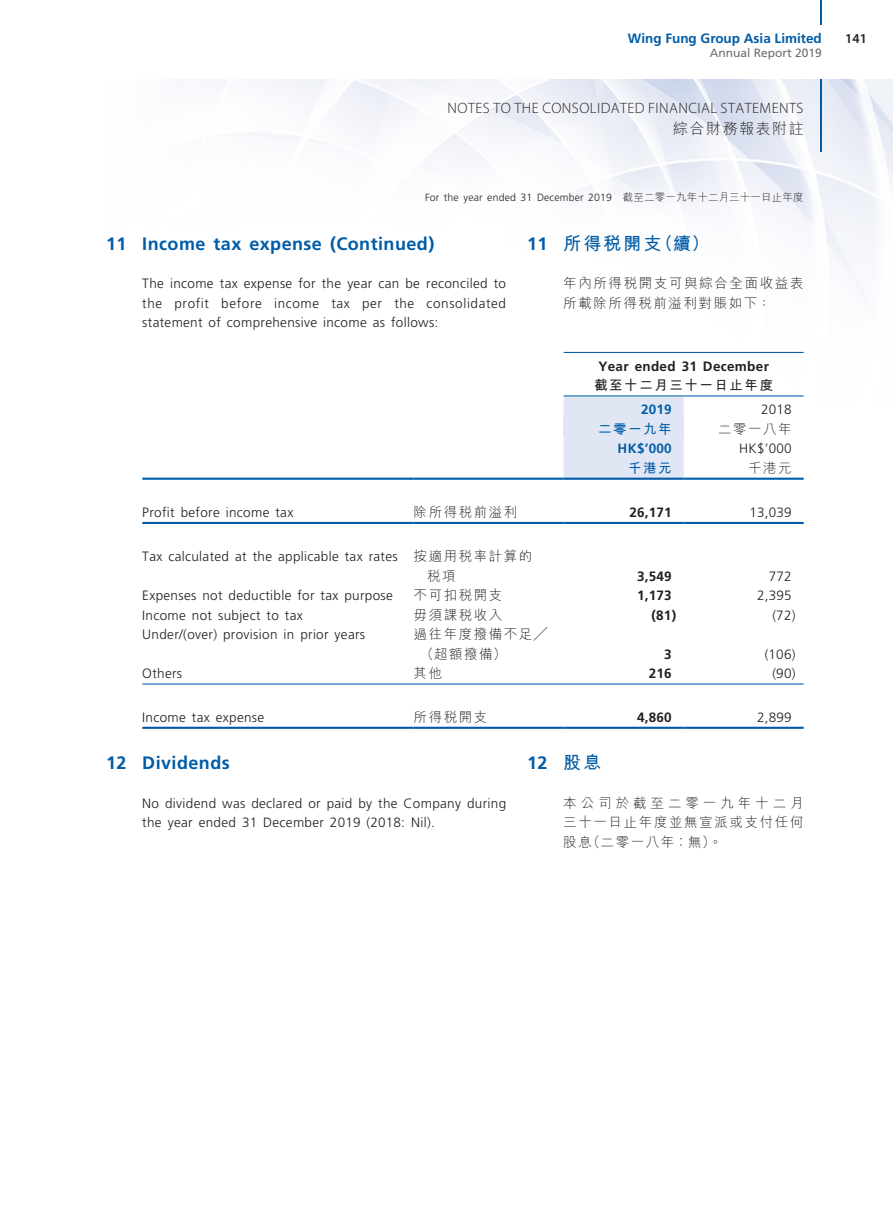
<style>
.page{position:relative;width:893px;height:1212px;background:#fff}
.page>*{position:absolute;margin:0;border:0;box-sizing:border-box;transform-origin:0 0}
._03_H1{font:700 18px "Frutiger LT Std";letter-spacing:.025em;color:#015ca7}
._03_H1-2{font:700 18px "M Hei HK";letter-spacing:.115em;color:#015ca7}
.t1{font:300 15px "Myriad Pro";letter-spacing:.03em;color:#231f20}
.t2{font:300 15px "M Hei HK";letter-spacing:.1em;color:#231f20}
._12___P2{font:300 13.5px/19.5px "Frutiger LT Std";letter-spacing:.025em;color:#231f20;text-align:justify}
._15_Table_Stub{font:300 13.5px "Frutiger LT Std";letter-spacing:.025em;color:#231f20}
._12___P2-2{font:300 13.5px/19.5px "M Hei HK";letter-spacing:.12em;color:#231f20}
._15_Table_Stub-2{font:300 13.5px/19.5px "M Hei HK";letter-spacing:.115em;color:#231f20}
._01_Body_Text{font:700 13.5px "Frutiger LT Std";letter-spacing:.025em;color:#231f20}
._01_Body_Text-2{font:300 13.5px "Frutiger LT Std";letter-spacing:.015em;color:#231f20}
._01_Body_Text-3{font:700 13.5px "Frutiger LT Std";color:#015ca7}
._01_Body_Text-4{font:700 13.5px "M Hei HK";letter-spacing:.115em;color:#231f20}
._01_Body_Text-5{font:700 13.5px "M Hei HK";letter-spacing:.115em;color:#015ca7}
._01_Body_Text-6{font:300 13.5px "M Hei HK";letter-spacing:.115em;color:#231f20}
.t3{font:600 13.5px "Myriad Pro";color:#231f20}
.t4{font:12px "Frutiger LT Std";color:#6c6d70}
.t5{font:300 10.5px "Frutiger LT Std";letter-spacing:.015em;color:#231f20}
.s1{font-family:"M Hei HK"}
.s2{font-family:"Frutiger LT Std"}
</style>
<div class="page">
<img style="left:142px;top:80px;width:751px;height:647px">
<hr style="left:821px;top:80px;width:1px;height:72px;background:#015ca7">
<svg style="left:821px;top:0;width:1px;height:24px"></svg>
<div style="left:564px;top:396px;width:120px;height:82px;background:#e0e6f3"></div>
<div style="left:564px;top:416px;width:120px;height:19px;background:#e0e6f3"></div>
<hr style="left:564px;top:352px;width:240px;height:1px;background:#015ca7">
<hr style="left:564px;top:395px;width:120px;height:1px;background:#015ca7">
<hr style="left:684px;top:395px;width:120px;height:1px;background:#015ca7">
<hr style="left:142px;top:478px;width:272px;height:2px;background:#015ca7">
<hr style="left:414px;top:478px;width:150px;height:2px;background:#015ca7">
<hr style="left:564px;top:478px;width:120px;height:2px;background:#015ca7">
<hr style="left:684px;top:478px;width:120px;height:2px;background:#015ca7">
<hr style="left:142px;top:522px;width:272px;height:2px;background:#015ca7">
<hr style="left:414px;top:522px;width:150px;height:2px;background:#015ca7">
<hr style="left:564px;top:522px;width:120px;height:2px;background:#015ca7">
<hr style="left:684px;top:522px;width:120px;height:2px;background:#015ca7">
<hr style="left:142px;top:683px;width:272px;height:1px;background:#015ca7">
<hr style="left:414px;top:683px;width:150px;height:1px;background:#015ca7">
<hr style="left:564px;top:683px;width:120px;height:1px;background:#015ca7">
<hr style="left:684px;top:683px;width:120px;height:1px;background:#015ca7">
<hr style="left:142px;top:727px;width:272px;height:2px;background:#015ca7">
<hr style="left:414px;top:727px;width:150px;height:2px;background:#015ca7">
<hr style="left:564px;top:727px;width:120px;height:2px;background:#015ca7">
<hr style="left:684px;top:727px;width:120px;height:2px;background:#015ca7">
<p class="_01_Body_Text-3" style="left:628px;top:30px;width:196px">Wing Fung Group Asia Limited</p>
<p class="t4" style="left:710px;top:46px;width:114px">Annual Report 2019</p>
<p class="t1" style="left:447px;top:99px;width:357px">NOTES TO THE CONSOLIDATED FINANCIAL STATEMENTS</p>
<p class="t2" style="left:673px;top:118px;width:132px">綜合財務報表附註</p>
<p class="t5" style="left:425px;top:191px;width:380px">For the year ended 31 December 2019 <span class="s1">截至二零一九年十二月三十一日止年度</span></p>
<p class="_03_H1" style="left:106px;top:233px;width:329px">11 Income tax expense (Continued)</p>
<p class="_12___P2" style="left:142px;top:274px;width:365px">The income tax expense for the year can be reconciled to the profit before income tax per the consolidated statement of comprehensive income as follows:</p>
<p class="_03_H1-2" style="left:527px;top:230px;width:184px"><span class="s2">11</span> 所得稅開支（續）</p>
<p class="_12___P2-2" style="left:563px;top:273px;width:242px">年內所得稅開支可與綜合全面收益表所載除所得稅前溢利對賬如下：</p>
<p class="_01_Body_Text" style="left:598px;top:358px;width:172px">Year ended 31 December</p>
<p class="_01_Body_Text-4" style="left:594px;top:375px;width:180px">截至十二月三十一日止年度</p>
<p class="_01_Body_Text-3" style="left:641px;top:402px;width:32px">2019</p>
<p class="_01_Body_Text-2" style="left:761px;top:402px;width:32px">2018</p>
<p class="_01_Body_Text-5" style="left:598px;top:419px;width:75px">二零一九年</p>
<p class="_01_Body_Text-6" style="left:718px;top:419px;width:75px">二零一八年</p>
<p class="_01_Body_Text-3" style="left:618px;top:441px;width:56px">HK$’000</p>
<p class="_01_Body_Text-2" style="left:739px;top:441px;width:54px">HK$’000</p>
<p class="_01_Body_Text-5" style="left:628px;top:458px;width:45px">千港元</p>
<p class="_01_Body_Text-6" style="left:748px;top:458px;width:45px">千港元</p>
<p class="_15_Table_Stub" style="left:142px;top:505px;width:153px">Profit before income tax</p>
<p class="_15_Table_Stub-2" style="left:414px;top:502px;width:105px">除所得稅前溢利</p>
<p class="_01_Body_Text" style="left:629px;top:504px;width:44px">26,171</p>
<p class="_01_Body_Text-2" style="left:749px;top:505px;width:44px">13,039</p>
<p class="_15_Table_Stub" style="left:142px;top:549px;width:257px">Tax calculated at the applicable tax rates</p>
<p class="_15_Table_Stub-2" style="left:427px;top:546px;width:107px;text-indent:-14px">按適用稅率計算的稅項</p>
<p class="_01_Body_Text" style="left:637px;top:568px;width:36px">3,549</p>
<p class="_01_Body_Text-2" style="left:769px;top:568px;width:24px">772</p>
<p class="_15_Table_Stub" style="left:142px;top:588px;width:252px">Expenses not deductible for tax purpose</p>
<p class="_15_Table_Stub-2" style="left:414px;top:585px;width:90px">不可扣稅開支</p>
<p class="_01_Body_Text" style="left:637px;top:588px;width:36px">1,173</p>
<p class="_01_Body_Text-2" style="left:757px;top:588px;width:36px">2,395</p>
<p class="_15_Table_Stub" style="left:142px;top:607px;width:162px">Income not subject to tax</p>
<p class="_15_Table_Stub-2" style="left:414px;top:605px;width:90px">毋須課稅收入</p>
<p class="_01_Body_Text" style="left:652px;top:607px;width:26px">(81)</p>
<p class="_01_Body_Text-2" style="left:772px;top:607px;width:25px">(72)</p>
<p class="_15_Table_Stub" style="left:142px;top:627px;width:224px">Under/(over) provision in prior years</p>
<p class="_15_Table_Stub-2" style="left:420px;top:624px;width:129px;text-indent:-7px">過往年度撥備不足╱（超額撥備）</p>
<p class="_01_Body_Text" style="left:664px;top:646px;width:9px">3</p>
<p class="_01_Body_Text-2" style="left:765px;top:646px;width:32px">(106)</p>
<p class="_15_Table_Stub" style="left:142px;top:666px;width:41px">Others</p>
<p class="_15_Table_Stub-2" style="left:414px;top:663px;width:30px">其他</p>
<p class="_01_Body_Text" style="left:649px;top:666px;width:24px">216</p>
<p class="_01_Body_Text-2" style="left:772px;top:666px;width:25px">(90)</p>
<p class="_15_Table_Stub" style="left:142px;top:709px;width:123px">Income tax expense</p>
<p class="_15_Table_Stub-2" style="left:414px;top:707px;width:75px">所得稅開支</p>
<p class="_01_Body_Text" style="left:637px;top:709px;width:36px">4,860</p>
<p class="_01_Body_Text-2" style="left:757px;top:709px;width:36px">2,899</p>
<p class="_03_H1" style="left:106px;top:752px;width:125px">12 Dividends</p>
<p class="_12___P2" style="left:142px;top:794px;width:365px">No dividend was declared or paid by the Company during the year ended 31 December 2019 (2018: Nil).</p>
<p class="_03_H1" style="left:527px;top:752px;width:76px">12 <span class="s1">股息</span></p>
<p class="_12___P2-2" style="left:563px;top:793px;width:242px;text-align:justify">本公司於截至二零一九年十二月三十一日止年度並無宣派或支付任何股息（二零一八年︰無）。</p>
<p class="t3" style="left:845px;top:31px;width:23px">141</p>
</div>
